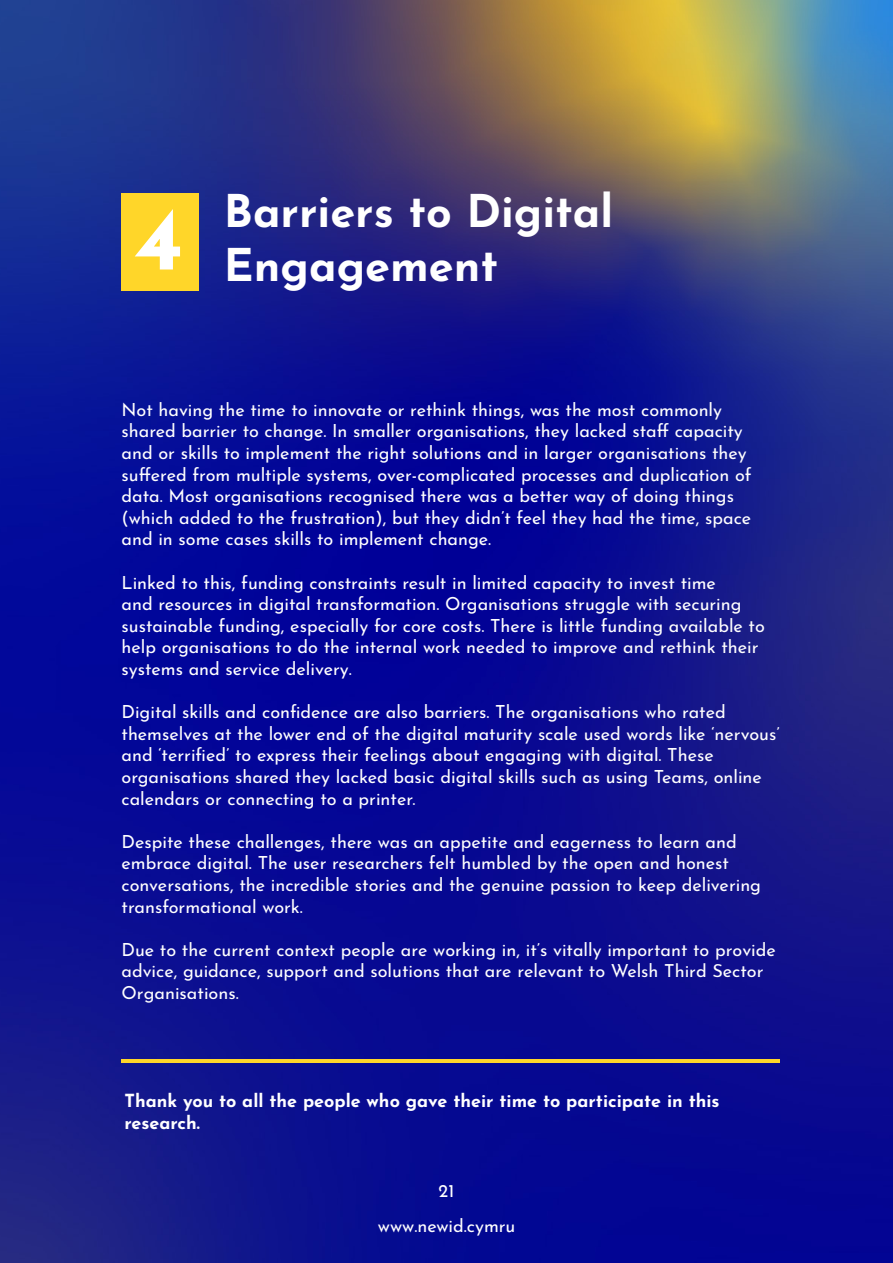
<style>
.page{position:relative;width:893px;height:1263px;background:#fff}
.page>*{position:absolute;margin:0;border:0;box-sizing:border-box;transform-origin:0 0}
.t1{font:700 90px "Josefin Sans";color:#fff}
.t2{font:700 45px/54px "Josefin Sans";color:#fff}
.t3{font:18px/21.6px "Josefin Sans";color:#fff}
.t4{font:700 18px/21.6px "Josefin Sans";color:#fff}
</style>
<div class="page">
<img style="left:0;top:0;width:893px;height:1263px">
<div style="left:122px;top:193px;width:77px;height:98px;background:#ffd629"></div>
<hr style="left:122px;top:1060px;width:658px;height:3px;background:#ffd629">
<h1 class="t1" style="left:134px;top:171px;width:51px">4</h1>
<h2 class="t2" style="left:224px;top:181px;width:391px">Barriers to Digital<br>Engagement</h2>
<p class="t3" style="left:122px;top:397px;width:632px">Not having the time to innovate or rethink things, was the most commonly shared barrier to change. In smaller organisations, they lacked staff capacity and or skills to implement the right solutions and in larger organisations they suffered from multiple systems, over-complicated processes and duplication of data. Most organisations recognised there was a better way of doing things (which added to the frustration), but they didn’t feel they had the time, space and in some cases skills to implement change.</p>
<p class="t3" style="left:122px;top:570px;width:645px">Linked to this, funding constraints result in limited capacity to invest time<br>and resources in digital transformation. Organisations struggle with securing sustainable funding, especially for core costs. There is little funding available to help organisations to do the internal work needed to improve and rethink their systems and service delivery.</p>
<p class="t3" style="left:122px;top:700px;width:660px">Digital skills and confidence are also barriers. The organisations who rated themselves at the lower end of the digital maturity scale used words like ‘nervous’ and ‘terrified’ to express their feelings about engaging with digital. These organisations shared they lacked basic digital skills such as using Teams, online calendars or connecting to a printer.</p>
<p class="t3" style="left:122px;top:829px;width:641px">Despite these challenges, there was an appetite and eagerness to learn and embrace digital. The user researchers felt humbled by the open and honest conversations, the incredible stories and the genuine passion to keep delivering transformational work.</p>
<p class="t3" style="left:122px;top:937px;width:656px">Due to the current context people are working in, it’s vitally important to provide advice, guidance, support and solutions that are relevant to Welsh Third Sector<br>Organisations.</p>
<p class="t4" style="left:125px;top:1089px;width:597px">Thank you to all the people who gave their time to participate in this research.</p>
<p class="t3" style="left:378px;top:1171px;width:139px;line-height:35.1px;text-align:center">21 www.newid.cymru</p>
</div>
